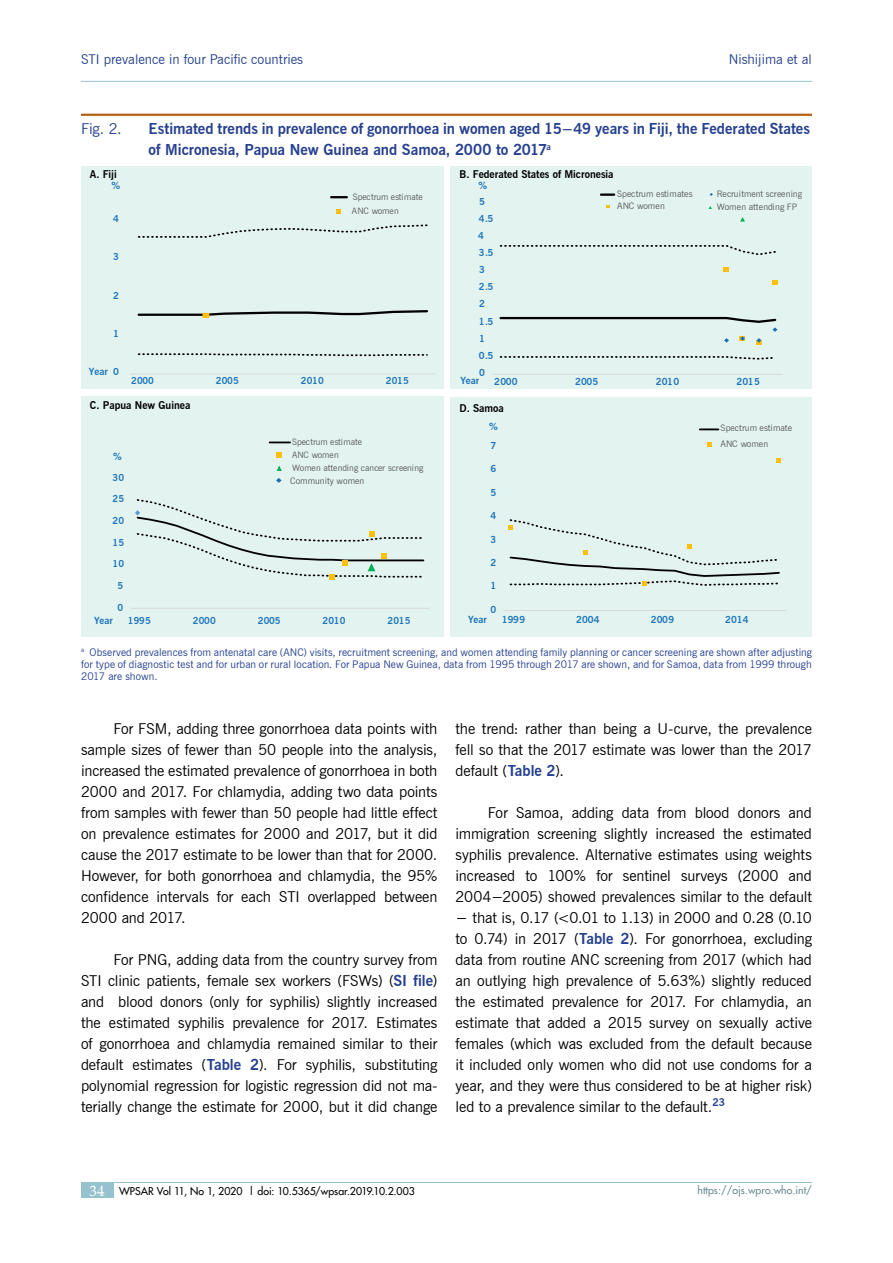
<style>
.page{position:relative;width:893px;height:1263px;background:#fff}
.page>*{position:absolute;margin:0;border:0;box-sizing:border-box;transform-origin:0 0}
.t1{font:15px/21px "News Gothic BT";letter-spacing:-.01em;color:#000;text-align:justify}
.t2{font:700 15px/21px "News Gothic BT";color:#25408f}
.t3{font:15px "News Gothic BT";color:#25408f}
.t4{font:13.5px "News Gothic BT";color:#25408f}
.t5{font:700 10.65px "News Gothic BT";color:#000}
.t6{font:10.5px/12px "News Gothic BT";letter-spacing:.005em;color:#25408f;text-align:justify}
.t7{font:10.5px "Futura LT";letter-spacing:-.005em;color:#000}
.t8{font:10.5px "Futura LT";color:#6b8c93}
.t9{font:700 9.75px "News Gothic BT";color:#1c75bc}
.t10{font:700 9.6px "News Gothic BT";letter-spacing:.025em;color:#1c75bc}
.t11{font:700 9.45px "News Gothic BT";letter-spacing:.025em;color:#1c75bc}
.t12{font:8.85px/12.9px "News Gothic BT";color:#595a5a}
.s1{font-weight:700;color:#25408f}
.s2{font-family:"Palatino";font-size:15px;color:#fff}
</style>
<div class="page">
<hr style="left:81px;top:1182px;width:731px;height:1px;background:#96c2cd">
<div style="left:81px;top:1182px;width:32px;height:16px;background:#96c2cd"></div>
<hr style="left:81px;top:81px;width:731px;height:1px;background:#96c2cd">
<hr style="left:81px;top:114px;width:731px;height:2px;background:#b66113">
<div style="left:81px;top:396px;width:362px;height:241px;background:#e3f3f0"></div>
<hr style="left:131px;top:608px;width:298px;height:1px;background:#dad9d9">
<svg style="left:135px;top:499px;width:290px;height:81px"></svg>
<hr style="left:270px;top:441px;width:20px;height:2px;background:#000">
<svg style="left:277px;top:453px;width:5px;height:5px"></svg>
<svg style="left:277px;top:465px;width:5px;height:6px"></svg>
<svg style="left:276px;top:478px;width:6px;height:5px"></svg>
<div style="left:450px;top:166px;width:362px;height:222px;background:#e3f3f0"></div>
<hr style="left:492px;top:374px;width:291px;height:1px;background:#dad9d9">
<svg style="left:499px;top:356px;width:274px;height:4px"></svg>
<svg style="left:499px;top:245px;width:277px;height:10px"></svg>
<svg style="left:724px;top:267px;width:5px;height:4px"></svg>
<svg style="left:772px;top:280px;width:5px;height:5px"></svg>
<svg style="left:499px;top:316px;width:279px;height:29px"></svg>
<svg style="left:740px;top:217px;width:5px;height:5px"></svg>
<svg style="left:601px;top:193px;width:13px;height:3px"></svg>
<div style="left:81px;top:166px;width:362px;height:222px;background:#e3f3f0"></div>
<hr style="left:130px;top:374px;width:306px;height:1px;background:#dad9d9">
<svg style="left:137px;top:353px;width:291px;height:4px"></svg>
<svg style="left:137px;top:224px;width:291px;height:14px"></svg>
<svg style="left:137px;top:310px;width:291px;height:8px"></svg>
<svg style="left:331px;top:196px;width:16px;height:2px"></svg>
<svg style="left:336px;top:209px;width:5px;height:4px"></svg>
<div style="left:450px;top:397px;width:362px;height:240px;background:#e3f3f0"></div>
<hr style="left:503px;top:610px;width:283px;height:1px;background:#dad9d9">
<svg style="left:508px;top:519px;width:272px;height:67px"></svg>
<svg style="left:777px;top:458px;width:4px;height:4px"></svg>
<svg style="left:700px;top:428px;width:18px;height:2px"></svg>
<svg style="left:707px;top:443px;width:4px;height:4px"></svg>
<p class="t4" style="left:81px;top:51px;width:224px">STI prevalence in four Pacific countries</p>
<p class="t4" style="left:729px;top:51px;width:85px">Nishijima et al</p>
<p class="t3" style="left:81px;top:119px;width:42px">Fig. 2.</p>
<p class="t2" style="left:148px;top:118px;width:663px">Estimated trends in prevalence of gonorrhoea in women aged 15−49 years in Fiji, the Federated States of Micronesia, Papua New Guinea and Samoa, 2000 to 2017<sup>a</sup></p>
<p class="t5" style="left:90px;top:167px;width:28px">A. Fiji</p>
<p class="t5" style="left:459px;top:167px;width:156px">B. Federated States of Micronesia</p>
<p class="t9" style="left:112px;top:180px;width:10px">%</p>
<p class="t11" style="left:113px;top:213px;width:7px">4</p>
<p class="t12" style="left:352px;top:190px;width:72px;line-height:13.8px">Spectrum estimate<br>ANC women</p>
<p class="t9" style="left:478px;top:180px;width:10px">%</p>
<p class="t10" style="left:479px;top:195px;width:7px">5</p>
<p class="t10" style="left:479px;top:213px;width:16px">4.5</p>
<p class="t12" style="left:617px;top:188px;width:77px;line-height:12.3px">Spectrum estimates<br>ANC women</p>
<p class="t12" style="left:717px;top:187px;width:87px">Recruitment screening<br>Women attending FP</p>
<p class="t10" style="left:478px;top:230px;width:7px">4</p>
<p class="t11" style="left:113px;top:251px;width:7px">3</p>
<p class="t10" style="left:479px;top:247px;width:16px">3.5</p>
<p class="t10" style="left:479px;top:264px;width:7px">3</p>
<p class="t11" style="left:113px;top:289px;width:7px">2</p>
<p class="t10" style="left:479px;top:281px;width:16px">2.5</p>
<p class="t10" style="left:479px;top:298px;width:7px">2</p>
<p class="t10" style="left:479px;top:315px;width:16px">1.5</p>
<p class="t11" style="left:113px;top:328px;width:7px">1</p>
<p class="t10" style="left:479px;top:332px;width:7px">1</p>
<p class="t10" style="left:479px;top:349px;width:16px">0.5</p>
<p class="t9" style="left:89px;top:365px;width:21px">Year</p>
<p class="t11" style="left:113px;top:366px;width:7px">0</p>
<p class="t11" style="left:131px;top:375px;width:24px">2000</p>
<p class="t11" style="left:216px;top:375px;width:24px">2005</p>
<p class="t11" style="left:301px;top:375px;width:24px">2010</p>
<p class="t11" style="left:386px;top:375px;width:24px">2015</p>
<p class="t10" style="left:479px;top:367px;width:7px">0</p>
<p class="t9" style="left:460px;top:375px;width:21px">Year</p>
<p class="t10" style="left:494px;top:376px;width:25px">2000</p>
<p class="t10" style="left:575px;top:376px;width:25px">2005</p>
<p class="t10" style="left:656px;top:376px;width:25px">2010</p>
<p class="t10" style="left:736px;top:376px;width:25px">2015</p>
<p class="t5" style="left:90px;top:399px;width:102px">C. Papua New Guinea</p>
<p class="t5" style="left:459px;top:401px;width:46px">D. Samoa</p>
<p class="t9" style="left:113px;top:451px;width:10px">%</p>
<p class="t11" style="left:112px;top:471px;width:13px">30</p>
<p class="t12" style="left:290px;top:436px;width:135px">Spectrum estimate<br>ANC women<br>Women attending cancer screening<br>Community women</p>
<p class="t9" style="left:489px;top:421px;width:10px">%</p>
<p class="t10" style="left:491px;top:440px;width:7px">7</p>
<p class="t10" style="left:491px;top:463px;width:7px">6</p>
<p class="t12" style="left:720px;top:420px;width:73px;line-height:15.9px">Spectrum estimate<br>ANC women</p>
<p class="t11" style="left:112px;top:493px;width:13px">25</p>
<p class="t10" style="left:491px;top:487px;width:7px">5</p>
<p class="t11" style="left:112px;top:515px;width:13px">20</p>
<p class="t10" style="left:491px;top:510px;width:7px">4</p>
<p class="t11" style="left:112px;top:537px;width:13px">15</p>
<p class="t10" style="left:491px;top:533px;width:7px">3</p>
<p class="t11" style="left:112px;top:558px;width:13px">10</p>
<p class="t10" style="left:491px;top:557px;width:7px">2</p>
<p class="t11" style="left:117px;top:580px;width:7px">5</p>
<p class="t10" style="left:491px;top:580px;width:7px">1</p>
<p class="t11" style="left:117px;top:602px;width:7px">0</p>
<p class="t10" style="left:491px;top:603px;width:7px">0</p>
<p class="t9" style="left:94px;top:615px;width:21px">Year</p>
<p class="t9" style="left:468px;top:614px;width:21px">Year</p>
<p class="t6" style="left:81px;top:646px;width:732px"><sup>a</sup> Observed prevalences from antenatal care (ANC) visits, recruitment screening, and women attending family planning or cancer screening are shown after adjusting for type of diagnostic test and for urban or rural location. For Papua New Guinea, data from 1995 through 2017 are shown, and for Samoa, data from 1999 through 2017 are shown.</p>
<p class="t10" style="left:502px;top:614px;width:25px">1999</p>
<p class="t10" style="left:576px;top:614px;width:25px">2004</p>
<p class="t10" style="left:651px;top:614px;width:25px">2009</p>
<p class="t10" style="left:725px;top:614px;width:25px">2014</p>
<p class="t11" style="left:128px;top:615px;width:24px">1995</p>
<p class="t11" style="left:193px;top:615px;width:24px">2000</p>
<p class="t11" style="left:258px;top:615px;width:24px">2005</p>
<p class="t11" style="left:323px;top:615px;width:24px">2010</p>
<p class="t11" style="left:388px;top:615px;width:24px">2015</p>
<p class="t1" style="left:81px;top:718px;width:358px;text-indent:32px">For FSM, adding three gonorrhoea data points with sample sizes of fewer than 50 people into the analysis, increased the estimated prevalence of gonorrhoea in both 2000 and 2017. For chlamydia, adding two data points from samples with fewer than 50 people had little effect on prevalence estimates for 2000 and 2017, but it did cause the 2017 estimate to be lower than that for 2000.<br>However, for both gonorrhoea and chlamydia, the 95% confidence intervals for each STI overlapped between 2000 and 2017.</p>
<p class="t1" style="left:81px;top:949px;width:358px;text-indent:32px">For PNG, adding data from the country survey from STI clinic patients, female sex workers (FSWs) (<span class="s1">SI file</span>) and blood donors (only for syphilis) slightly increased the estimated syphilis prevalence for 2017. Estimates of gonorrhoea and chlamydia remained similar to their default estimates (<span class="s1">Table 2</span>). For syphilis, substituting polynomial regression for logistic regression did not ma&shy;terially change the estimate for 2000, but it did change</p>
<p class="t1" style="left:455px;top:718px;width:358px">the trend: rather than being a U-curve, the prevalence fell so that the 2017 estimate was lower than the 2017 default (<span class="s1">Table 2</span>).</p>
<p class="t1" style="left:455px;top:802px;width:358px;text-indent:32px">For Samoa, adding data from blood donors and immigration screening slightly increased the estimated syphilis prevalence. Alternative estimates using weights increased to 100% for sentinel surveys (2000 and 2004−2005) showed prevalences similar to the default − that is, 0.17 (&lt;0.01 to 1.13) in 2000 and 0.28 (0.10 to 0.74) in 2017 (<span class="s1">Table 2</span>). For gonorrhoea, excluding data from routine ANC screening from 2017 (which had an outlying high prevalence of 5.63%) slightly reduced the estimated prevalence for 2017. For chlamydia, an estimate that added a 2015 survey on sexually active females (which was excluded from the default because it included only women who did not use condoms for a year, and they were thus considered to be at higher risk) led to a prevalence similar to the default.<sup>23</sup></p>
<p class="t7" style="left:90px;top:1184px;width:327px"><span class="s2">34</span> WPSAR Vol 11, No 1, 2020 | doi: 10.5365/wpsar.2019.10.2.003</p>
<p class="t8" style="left:698px;top:1184px;width:116px">https://ojs.wpro.who.int/</p>
</div>
